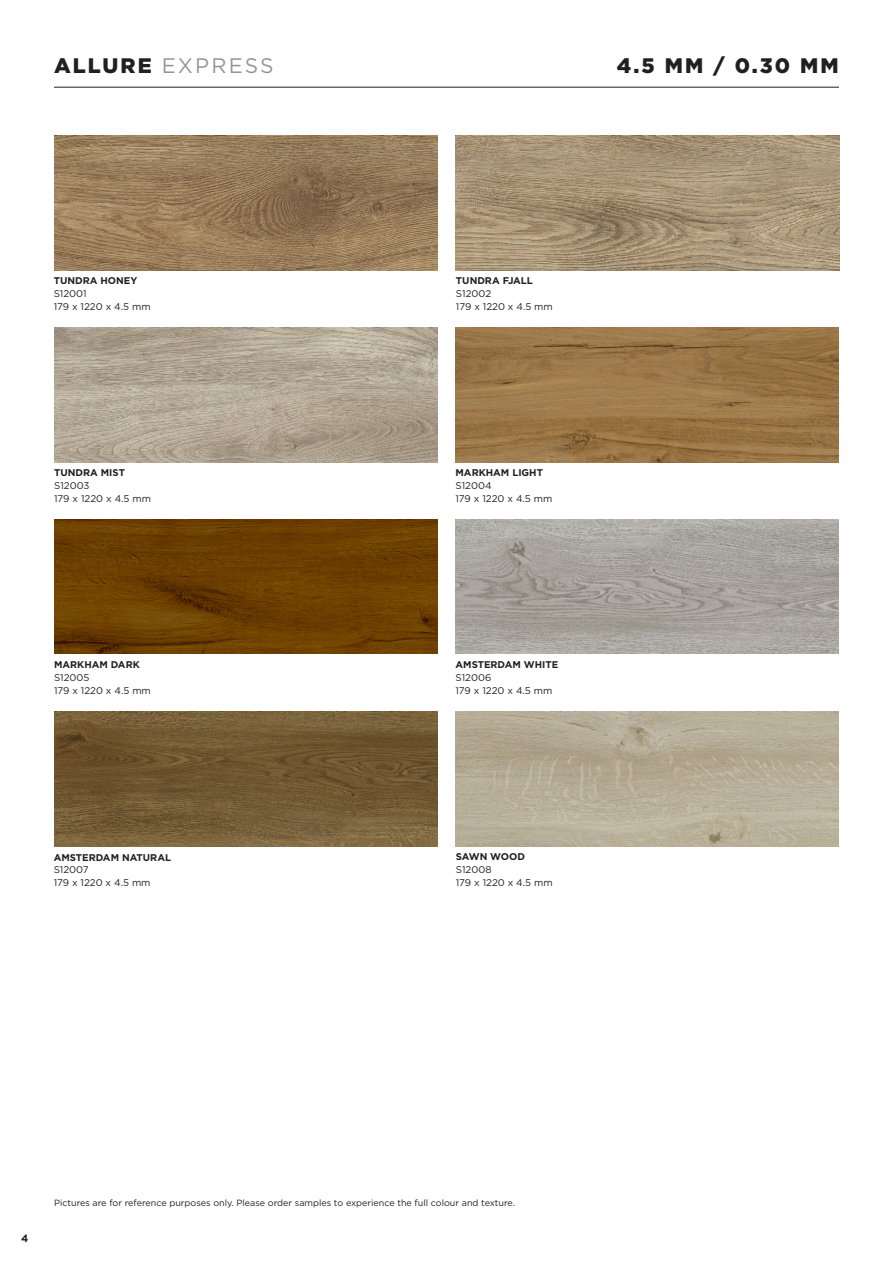
<style>
.page{position:relative;width:893px;height:1263px;background:#fff}
.page>*{position:absolute;margin:0;border:0;box-sizing:border-box;transform-origin:0 0}
.t1{font:21px "Gotham";letter-spacing:.1em;color:#939598}
.t2{font:900 21px "Gotham";color:#231f20}
.t3{font:700 10.5px "Gotham";color:#231f20}
.t4{font:9.75px/12.8px "Gotham";color:#231f20}
.t5{font:700 9.75px "Gotham";color:#231f20}
.t6{font:9px "Gotham";color:#231f20}
.s1{font-weight:900;color:#231f20}
</style>
<div class="page">
<hr style="left:54px;top:87px;width:785px;height:1px;background:#231f20">
<img style="left:54px;top:136px;width:383px;height:134px">
<img style="left:456px;top:136px;width:383px;height:134px">
<img style="left:54px;top:328px;width:383px;height:135px">
<img style="left:54px;top:519px;width:383px;height:134px">
<img style="left:456px;top:519px;width:383px;height:134px">
<img style="left:54px;top:712px;width:383px;height:135px">
<img style="left:456px;top:712px;width:383px;height:134px">
<img style="left:455px;top:328px;width:384px;height:134px">
<h1 class="t1" style="left:54px;top:52px;width:221px"><span class="s1">ALLURE</span> EXPRESS</h1>
<h1 class="t2" style="left:617px;top:51px;width:223px">4.5 MM / 0.30 MM</h1>
<p class="t5" style="left:54px;top:275px;width:85px">TUNDRA HONEY</p>
<p class="t4" style="left:54px;top:287px;width:98px">S12001<br>179 x 1220 x 4.5 mm</p>
<p class="t5" style="left:456px;top:275px;width:79px">TUNDRA FJALL</p>
<p class="t4" style="left:456px;top:287px;width:98px">S12002<br>179 x 1220 x 4.5 mm</p>
<p class="t5" style="left:54px;top:467px;width:72px">TUNDRA MIST</p>
<p class="t4" style="left:54px;top:479px;width:98px">S12003<br>179 x 1220 x 4.5 mm</p>
<p class="t5" style="left:455px;top:467px;width:89px">MARKHAM LIGHT</p>
<p class="t4" style="left:455px;top:479px;width:98px">S12004<br>179 x 1220 x 4.5 mm</p>
<p class="t5" style="left:54px;top:659px;width:87px">MARKHAM DARK</p>
<p class="t4" style="left:54px;top:671px;width:98px">S12005<br>179 x 1220 x 4.5 mm</p>
<p class="t5" style="left:455px;top:659px;width:104px">AMSTERDAM WHITE</p>
<p class="t4" style="left:455px;top:671px;width:98px">S12006<br>179 x 1220 x 4.5 mm</p>
<p class="t5" style="left:54px;top:851px;width:119px">AMSTERDAM NATURAL</p>
<p class="t4" style="left:54px;top:863px;width:98px">S12007<br>179 x 1220 x 4.5 mm</p>
<p class="t5" style="left:456px;top:851px;width:71px">SAWN WOOD</p>
<p class="t4" style="left:456px;top:863px;width:98px">S12008<br>179 x 1220 x 4.5 mm</p>
<p class="t3" style="left:21px;top:1232px;width:9px">4</p>
<p class="t6" style="left:54px;top:1197px;width:463px">Pictures are for reference purposes only. Please order samples to experience the full colour and texture.</p>
</div>
